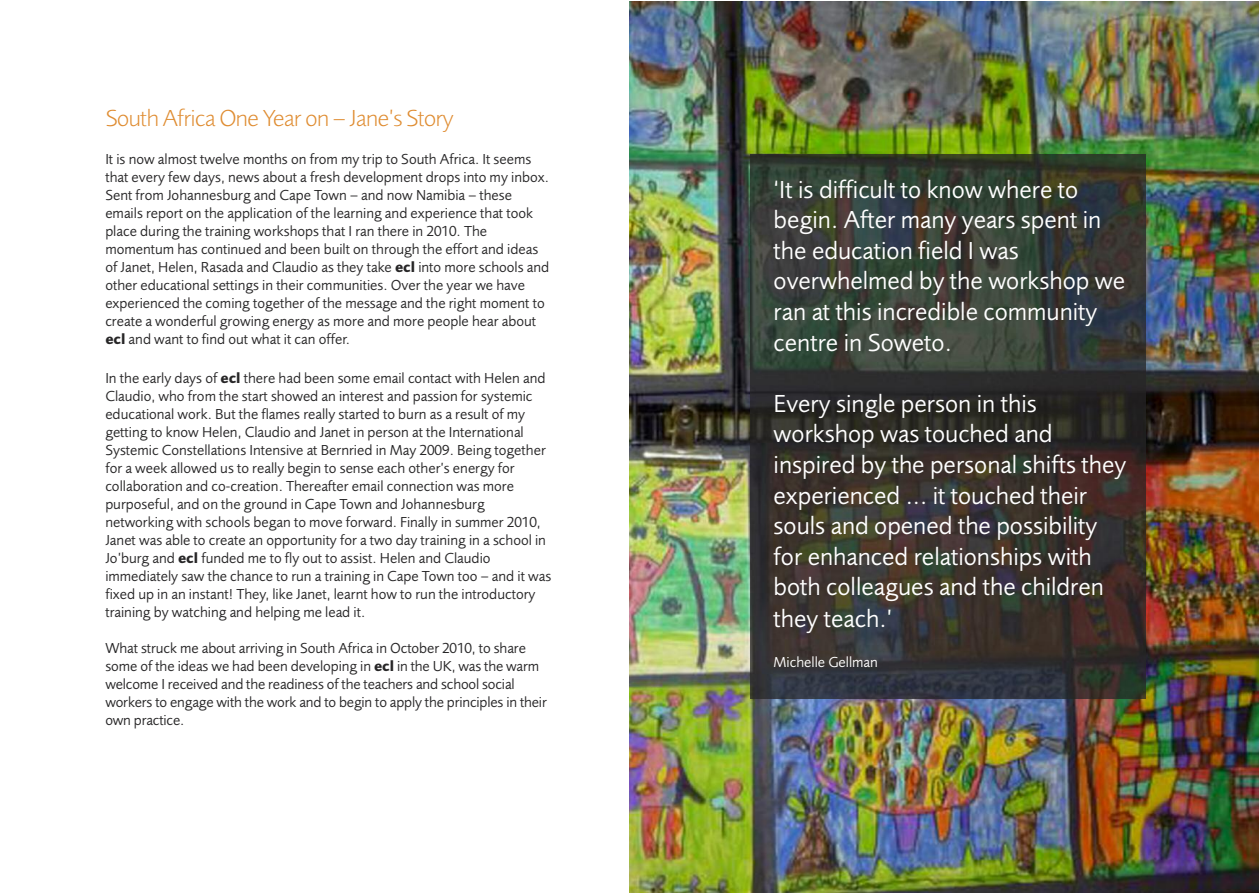
<style>
.page{position:relative;width:1259px;height:893px;background:#fff}
.page>*{position:absolute;margin:0;border:0;box-sizing:border-box;transform-origin:0 0}
.t1{font:25.5px/30.8px "Foundry Sans";color:#fff}
.t2{font:300 24px "Foundry Sans";letter-spacing:-.03em;color:#df8c31}
.t3{font:15px/18px "Foundry Sans";color:#272627}
.t4{font:15px "Foundry Sans";color:#fff}
.s1{font-weight:700}
</style>
<div class="page">
<img style="left:629px;top:1px;width:630px;height:892px">
<img style="left:751px;top:155px;width:394px;height:544px">
<h2 class="t2" style="left:105px;top:109px;width:350px">South Africa One Year on – Jane’s Story</h2>
<p class="t3" style="left:105px;top:151px;width:445px">It is now almost twelve months on from my trip to South Africa. It seems that every few days, news about a fresh development drops into my inbox.<br>Sent from Johannesburg and Cape Town – and now Namibia – these emails report on the application of the learning and experience that took place during the training workshops that I ran there in 2010. The momentum has continued and been built on through the effort and ideas of Janet, Helen, Rasada and Claudio as they take <span class="s1">ecl</span> into more schools and other educational settings in their communities. Over the year we have experienced the coming together of the message and the right moment to create a wonderful growing energy as more and more people hear about <span class="s1">ecl</span> and want to find out what it can offer.</p>
<p class="t3" style="left:105px;top:370px;width:447px">In the early days of <span class="s1">ecl</span> there had been some email contact with Helen and Claudio, who from the start showed an interest and passion for systemic educational work. But the flames really started to burn as a result of my getting to know Helen, Claudio and Janet in person at the International Systemic Constellations Intensive at Bernried in May 2009. Being together for a week allowed us to really begin to sense each other’s energy for collaboration and co-creation. Thereafter email connection was more purposeful, and on the ground in Cape Town and Johannesburg networking with schools began to move forward. Finally in summer 2010, Janet was able to create an opportunity for a two day training in a school in Jo’burg and <span class="s1">ecl</span> funded me to fly out to assist. Helen and Claudio immediately saw the chance to run a training in Cape Town too – and it was fixed up in an instant! They, like Janet, learnt how to run the introductory training by watching and helping me lead it.</p>
<p class="t3" style="left:105px;top:640px;width:443px">What struck me about arriving in South Africa in October 2010, to share some of the ideas we had been developing in <span class="s1">ecl</span> in the UK, was the warm welcome I received and the readiness of the teachers and school social workers to engage with the work and to begin to apply the principles in their own practice.</p>
<h1 class="t1" style="left:773px;top:176px;width:353px">‘It is difficult to know where to begin. After many years spent in the education field I was overwhelmed by the workshop we ran at this incredible community centre in Soweto.</h1>
<h1 class="t1" style="left:773px;top:390px;width:354px">Every single person in this workshop was touched and inspired by the personal shifts they experienced ... it touched their souls and opened the possibility for enhanced relationships with both colleagues and the children they teach.’</h1>
<p class="t4" style="left:773px;top:656px;width:106px">Michelle Gellman</p>
</div>
